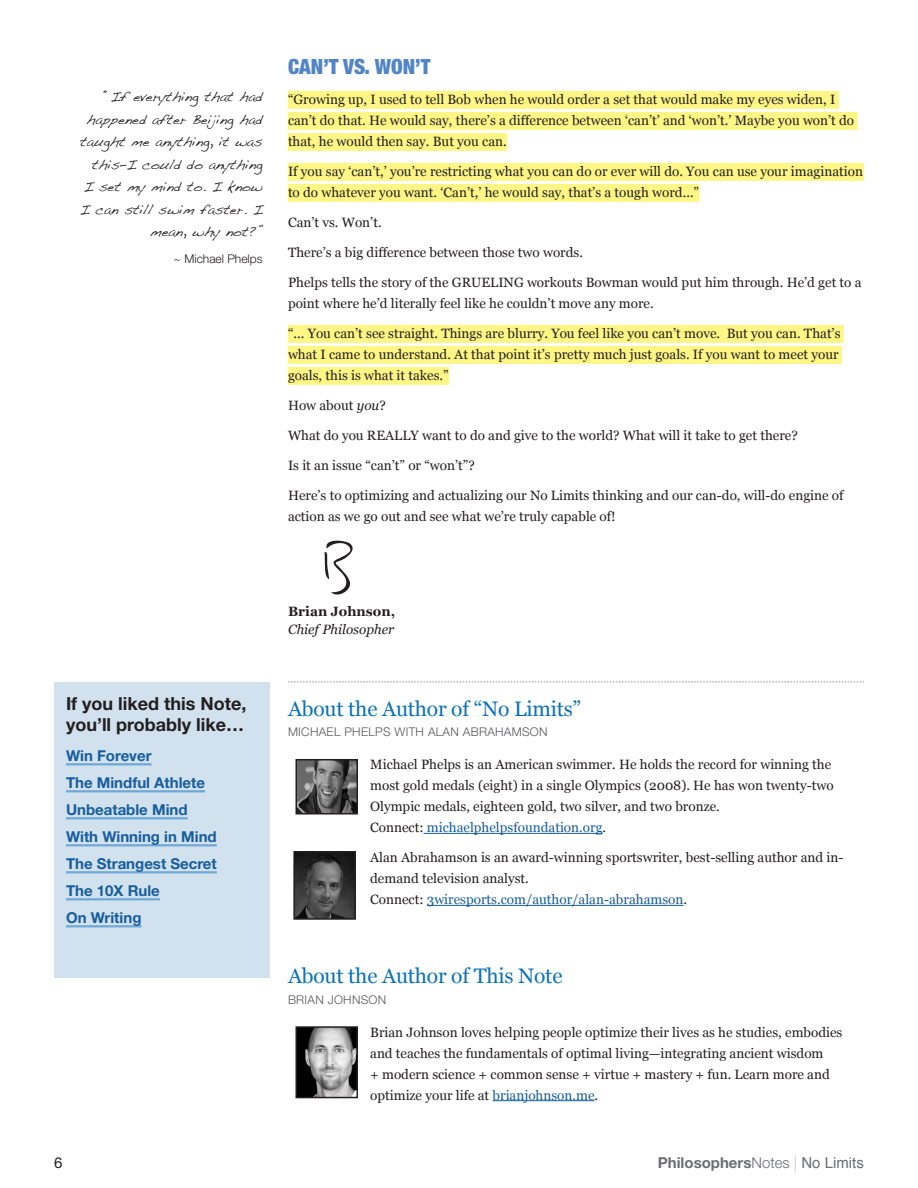
<style>
.page{position:relative;width:918px;height:1188px;background:#fff}
.page>*{position:absolute;margin:0;border:0;box-sizing:border-box;transform-origin:0 0}
.t1{font:21px "Georgia";letter-spacing:-.01em;color:#0b72ba}
.t2{font:900 condensed 21px "Helvetica Neue";color:#5285c5}
.t3{font:700 18px/21.6px "Helvetica Neue";color:#231f20}
.RECOMMENDATION_H2{font:700 15px "Helvetica Neue";color:#175d9e}
.t4{font:700 15px "Helvetica Neue";color:#6c6d70}
.t5{font:15px "Helvetica Neue";color:#231f20}
.t6{font:13.5px/21px "Georgia";color:#231f20}
.P_TITLE{font:italic 13.5px "Georgia";color:#231f20}
.P_BOLD_NAME{font:700 13.5px "Georgia";color:#231f20}
.QUOTES{font:12px/22.5px "Dakota";color:#231f20;text-align:right}
.META{font:300 12px "Helvetica Neue";letter-spacing:.025em;color:#57585a}
.QUOTE_CITE{font:300 12px "Helvetica Neue";color:#231f20}
.s1{font-style:italic}
.s2{color:#175d9e}
.s3{font-weight:300}
.s4{font-weight:200}
.s5{font-family:"Helvetica";font-weight:400}
</style>
<div class="page">
<div style="left:288px;top:91px;width:551px;height:18px;background:#fff685"></div>
<div style="left:288px;top:112px;width:570px;height:18px;background:#fff685"></div>
<div style="left:288px;top:133px;width:219px;height:18px;background:#fff685"></div>
<div style="left:288px;top:163px;width:576px;height:18px;background:#fff685"></div>
<div style="left:288px;top:184px;width:411px;height:18px;background:#fff685"></div>
<div style="left:288px;top:325px;width:556px;height:18px;background:#fff685"></div>
<div style="left:288px;top:346px;width:554px;height:18px;background:#fff685"></div>
<div style="left:288px;top:367px;width:161px;height:18px;background:#fff685"></div>
<div style="left:54px;top:682px;width:216px;height:295px;background:#d1e1ed"></div>
<hr style="left:66px;top:763px;width:86px;height:2px;background:#6fa8d6">
<hr style="left:66px;top:790px;width:139px;height:2px;background:#6fa8d6">
<hr style="left:66px;top:817px;width:122px;height:2px;background:#6fa8d6">
<hr style="left:66px;top:844px;width:151px;height:2px;background:#6fa8d6">
<hr style="left:66px;top:871px;width:151px;height:2px;background:#6fa8d6">
<hr style="left:66px;top:898px;width:94px;height:2px;background:#6fa8d6">
<hr style="left:66px;top:925px;width:76px;height:2px;background:#6fa8d6">
<svg style="left:288px;top:682px;width:576px;height:1px"></svg>
<img style="left:299px;top:762px;width:56px;height:49px">
<div style="left:296px;top:759px;width:62px;height:55px;border:2px solid #231f20"></div>
<hr style="left:424px;top:833px;width:179px;height:1px;background:#175d9e">
<hr style="left:427px;top:905px;width:256px;height:1px;background:#175d9e">
<img style="left:299px;top:1029px;width:56px;height:66px">
<div style="left:296px;top:1026px;width:62px;height:72px;border:2px solid #231f20"></div>
<hr style="left:493px;top:1100px;width:102px;height:1px;background:#175d9e">
<svg style="left:324px;top:540px;width:29px;height:55px"></svg>
<img style="left:296px;top:854px;width:57px;height:63px">
<div style="left:293px;top:851px;width:63px;height:69px;border:2px solid #231f20"></div>
<p class="QUOTES" style="left:80px;top:87px;width:184px">“If everything that had happened after Beijing had taught me anything, it was this—I could do anything<br>I set my mind to. I know<br>I can still swim faster. I mean, why not?”</p>
<p class="QUOTE_CITE" style="left:174px;top:249px;width:90px">~ Michael Phelps</p>
<h1 class="t2" style="left:288px;top:50px;width:144px">CAN’T VS. WON’T</h1>
<p class="t6" style="left:288px;top:90px;width:568px">“Growing up, I used to tell Bob when he would order a set that would make my eyes widen, I can’t do that. He would say, there’s a difference between ‘can’t’ and ‘won’t.’ Maybe you won’t do that, he would then say. But you can.</p>
<p class="t6" style="left:288px;top:162px;width:577px">If you say ‘can’t,’ you’re restricting what you can do or ever will do. You can use your imagination to do whatever you want. ‘Can’t,’ he would say, that’s a tough word...”</p>
<p class="t6" style="left:288px;top:213px;width:95px">Can’t vs. Won’t.</p>
<p class="t6" style="left:288px;top:243px;width:297px">There’s a big difference between those two words.</p>
<p class="t6" style="left:288px;top:273px;width:575px">Phelps tells the story of the GRUELING workouts Bowman would put him through. He’d get to a point where he’d literally feel like he couldn’t move any more.</p>
<p class="t6" style="left:288px;top:324px;width:554px">“... You can’t see straight. Things are blurry. You feel like you can’t move. But you can. That’s what I came to understand. At that point it’s pretty much just goals. If you want to meet your goals, this is what it takes.”</p>
<p class="t6" style="left:288px;top:396px;width:99px">How about <span class="s1">you</span>?</p>
<p class="t6" style="left:288px;top:426px;width:511px">What do you REALLY want to do and give to the world? What will it take to get there?</p>
<p class="t6" style="left:288px;top:456px;width:188px">Is it an issue “can’t” or “won’t”?</p>
<p class="t6" style="left:288px;top:486px;width:557px">Here’s to optimizing and actualizing our No Limits thinking and our can-do, will-do engine of action as we go out and see what we’re truly capable of!</p>
<h3 class="t3" style="left:66px;top:693px;width:182px">If you liked this Note, you’ll probably like…</h3>
<p class="RECOMMENDATION_H2" style="left:66px;top:744px;width:87px">Win Forever</p>
<p class="RECOMMENDATION_H2" style="left:66px;top:771px;width:141px">The Mindful Athlete</p>
<p class="RECOMMENDATION_H2" style="left:66px;top:798px;width:123px">Unbeatable Mind</p>
<p class="RECOMMENDATION_H2" style="left:66px;top:825px;width:152px">With Winning in Mind</p>
<p class="RECOMMENDATION_H2" style="left:66px;top:852px;width:152px">The Strangest Secret</p>
<p class="RECOMMENDATION_H2" style="left:66px;top:879px;width:95px">The 10X Rule</p>
<p class="RECOMMENDATION_H2" style="left:66px;top:906px;width:77px">On Writing</p>
<p class="P_BOLD_NAME" style="left:288px;top:602px;width:109px">Brian Johnson,</p>
<p class="P_TITLE" style="left:288px;top:620px;width:108px">Chief Philosopher</p>
<h1 class="t1" style="left:288px;top:696px;width:295px">About the Author of “No Limits”</h1>
<p class="META" style="left:288px;top:723px;width:261px">MICHAEL PHELPS WITH ALAN ABRAHAMSON</p>
<p class="t6" style="left:370px;top:754px;width:465px">Michael Phelps is an American swimmer. He holds the record for winning the most gold medals (eight) in a single Olympics (2008). He has won twenty-two Olympic medals, eighteen gold, two silver, and two bronze.<br>Connect: <span class="s2">michaelphelpsfoundation.org</span>.</p>
<p class="t6" style="left:370px;top:847px;width:475px">Alan Abrahamson is an award-winning sportswriter, best-selling author and in&shy;demand television analyst.<br>Connect: <span class="s2">3wiresports.com/author/alan-abrahamson</span>.</p>
<h1 class="t1" style="left:288px;top:963px;width:276px">About the Author of This Note</h1>
<p class="META" style="left:288px;top:990px;width:100px">BRIAN JOHNSON</p>
<p class="t6" style="left:370px;top:1022px;width:474px">Brian Johnson loves helping people optimize their lives as he studies, embodies and teaches the fundamentals of optimal living—integrating ancient wisdom<br>+ modern science + common sense + virtue + mastery + fun. Learn more and optimize your life at <span class="s2">brianjohnson.me</span>.</p>
<p class="t5" style="left:54px;top:1152px;width:10px">6</p>
<p class="t4" style="left:658px;top:1151px;width:208px">Philosophers<span class="s3">Notes</span> <span class="s4">|</span> <span class="s5">No Limits</span></p>
</div>
